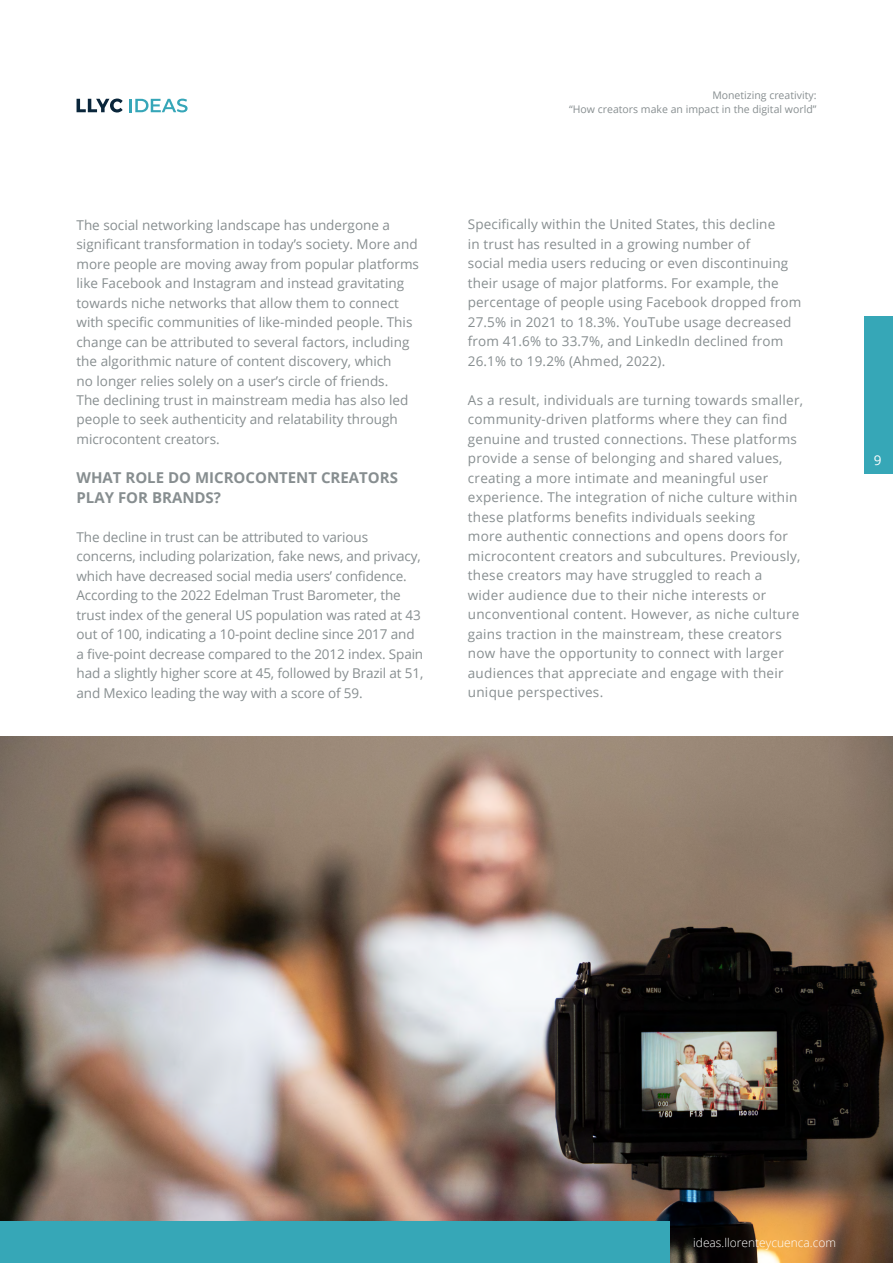
<style>
.page{position:relative;width:893px;height:1263px;background:#fff}
.page>*{position:absolute;margin:0;border:0;box-sizing:border-box;transform-origin:0 0}
.t1{font:700 15px/19.5px "Open Sans";color:#878e90}
.t2{font:13.5px/19.5px "Open Sans";letter-spacing:.01em;color:#878e90}
.t3{font:13.5px/19.5px "Open Sans";letter-spacing:-.01em;color:#878e90}
.t4{font:13.5px "Open Sans";color:#fff}
.t5{font:300 12px "Open Sans";color:#fff}
.t6{font:10.5px/13.5px "Open Sans";color:#878e90;text-align:right}
</style>
<div class="page">
<img style="left:0;top:736px;width:893px;height:527px">
<svg style="left:129px;top:99px;width:59px;height:13px"></svg>
<svg style="left:77px;top:99px;width:46px;height:13px"></svg>
<div style="left:0;top:1221px;width:669px;height:42px;background:#36a7b7"></div>
<div style="left:864px;top:316px;width:29px;height:158px;background:#36a7b7"></div>
<p class="t2" style="left:77px;top:215px;width:344px">The social networking landscape has undergone a significant transformation in today’s society. More and more people are moving away from popular platforms like Facebook and Instagram and instead gravitating towards niche networks that allow them to connect with specific communities of like-minded people. This change can be attributed to several factors, including the algorithmic nature of content discovery, which<br>no longer relies solely on a user’s circle of friends.<br>The declining trust in mainstream media has also led people to seek authenticity and relatability through microcontent creators.</p>
<p class="t1" style="left:77px;top:467px;width:323px">WHAT ROLE DO MICROCONTENT CREATORS<br>PLAY FOR BRANDS?</p>
<p class="t3" style="left:77px;top:527px;width:348px">The decline in trust can be attributed to various concerns, including polarization, fake news, and privacy, which have decreased social media users’ confidence.<br>According to the 2022 Edelman Trust Barometer, the trust index of the general US population was rated at 43 out of 100, indicating a 10-point decline since 2017 and a five-point decrease compared to the 2012 index. Spain had a slightly higher score at 45, followed by Brazil at 51, and Mexico leading the way with a score of 59.</p>
<p class="t6" style="left:569px;top:88px;width:249px">Monetizing creativity:<br>“How creators make an impact in the digital world”</p>
<p class="t2" style="left:468px;top:214px;width:335px">Specifically within the United States, this decline<br>in trust has resulted in a growing number of<br>social media users reducing or even discontinuing their usage of major platforms. For example, the percentage of people using Facebook dropped from 27.5% in 2021 to 18.3%. YouTube usage decreased from 41.6% to 33.7%, and LinkedIn declined from 26.1% to 19.2% (Ahmed, 2022).</p>
<p class="t2" style="left:468px;top:390px;width:337px">As a result, individuals are turning towards smaller, community-driven platforms where they can find genuine and trusted connections. These platforms provide a sense of belonging and shared values, creating a more intimate and meaningful user experience. The integration of niche culture within these platforms benefits individuals seeking<br>more authentic connections and opens doors for microcontent creators and subcultures. Previously, these creators may have struggled to reach a<br>wider audience due to their niche interests or unconventional content. However, as niche culture gains traction in the mainstream, these creators now have the opportunity to connect with larger audiences that appreciate and engage with their unique perspectives.</p>
<p class="t4" style="left:874px;top:451px;width:9px">9</p>
<p class="t5" style="left:693px;top:1234px;width:144px">ideas.llorenteycuenca.com</p>
</div>
